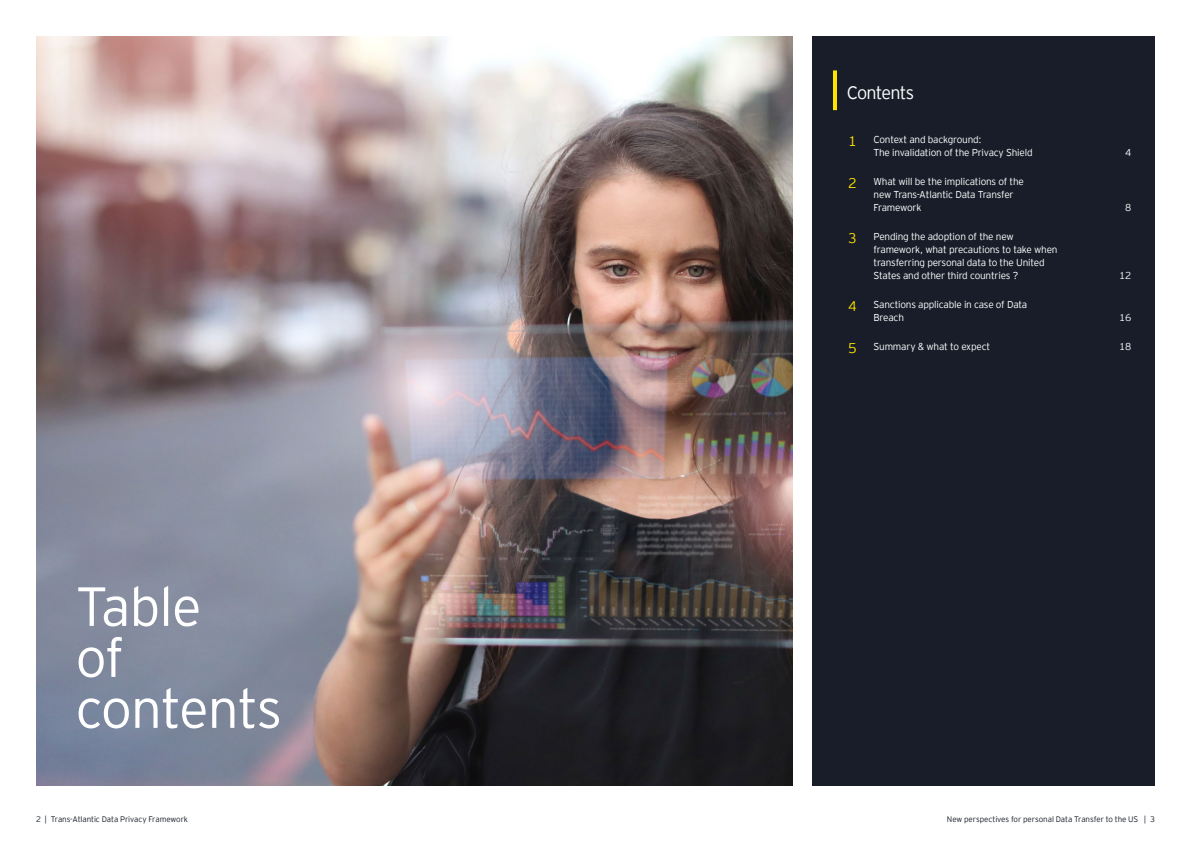
<style>
.page{position:relative;width:1191px;height:842px;background:#fff}
.page>*{position:absolute;margin:0;border:0;box-sizing:border-box;transform-origin:0 0}
.t1{font:300 55px/51px "EY Interstate";letter-spacing:-.025em;color:#fff}
.t2{font:300 18px "EY Interstate";letter-spacing:-.045em;color:#fff}
.t3{font:300 10px/13px "EY Interstate";letter-spacing:-.02em;color:#fff}
.t4{font:300 8px "EY Interstate";letter-spacing:-.01em;color:#181d29}
.s1{font-size:14px;color:#ffe400}
</style>
<div class="page">
<img style="left:36px;top:36px;width:756px;height:749px">
<div style="left:812px;top:36px;width:342px;height:749px;background:#181d29"></div>
<hr style="left:833px;top:70px;width:4px;height:40px;background:#ffe400">
<h2 class="t2" style="left:846px;top:80px;width:69px">Contents</h2>
<p class="t3" style="left:873px;top:132px;width:161px;text-indent:-26px"><span class="s1">1</span> Context and background:<br>The invalidation of the Privacy Shield</p>
<p class="t3" style="left:873px;top:174px;width:152px;text-indent:-26px"><span class="s1">2</span> What will be the implications of the new Trans-Atlantic Data Transfer<br>Framework</p>
<p class="t3" style="left:873px;top:229px;width:185px;text-indent:-26px"><span class="s1">3</span> Pending the adoption of the new framework, what precautions to take when transferring personal data to the United States and other third countries ?</p>
<p class="t3" style="left:873px;top:297px;width:155px;text-indent:-26px"><span class="s1">4</span> Sanctions applicable in case of Data<br>Breach</p>
<p class="t3" style="left:1125px;top:145px;width:8px">4</p>
<p class="t3" style="left:1125px;top:200px;width:8px">8</p>
<p class="t3" style="left:1119px;top:268px;width:14px">12</p>
<p class="t3" style="left:1119px;top:310px;width:14px">16</p>
<h1 class="t1" style="left:76px;top:578px;width:208px">Table<br>of contents</h1>
<p class="t3" style="left:848px;top:339px;width:144px"><span class="s1">5</span> Summary &amp; what to expect</p>
<p class="t3" style="left:1119px;top:339px;width:14px">18</p>
<p class="t4" style="left:36px;top:813px;width:153px">2 | Trans-Atlantic Data Privacy Framework</p>
<p class="t4" style="left:946px;top:813px;width:210px">New perspectives for personal Data Transfer to the US | 3</p>
</div>
